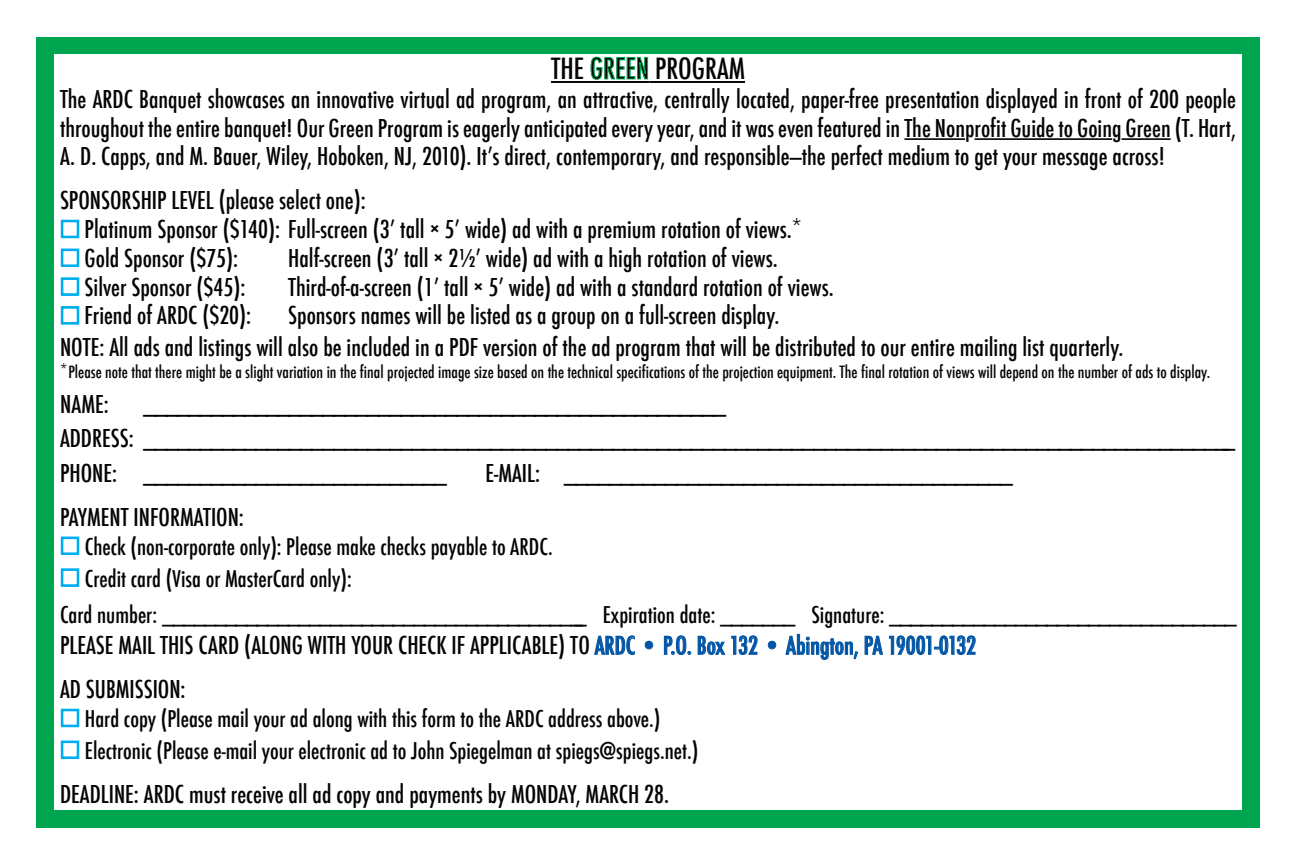
<style>
.page{position:relative;width:1296px;height:864px;background:#fff}
.page>*{position:absolute;margin:0;border:0;box-sizing:border-box;transform-origin:0 0}
.t1{font:500 condensed 28.5px "Futura";color:#040503}
.t2{font:500 condensed 24px/28.8px "Futura";color:#040503}
.t3{font:500 condensed 22.5px/31.8px "Futura";color:#040503}
.t4{font:500 condensed 16.5px "Futura";color:#040503}
.s1{font-size:18px}
.s2{color:#0155a5}
</style>
<div class="page">
<div style="left:36px;top:37px;width:1224px;height:791px;background:#00a54f"></div>
<div style="left:54px;top:54px;width:1188px;height:756px;background:#fff"></div>
<svg style="left:590px;top:56px;width:58px;height:24px"></svg>
<hr style="left:551px;top:81px;width:39px;height:2px;background:#040503">
<hr style="left:590px;top:81px;width:59px;height:2px;background:#040503">
<hr style="left:649px;top:81px;width:96px;height:2px;background:#040503">
<hr style="left:904px;top:138px;width:61px;height:2px;background:#040503">
<hr style="left:975px;top:138px;width:137px;height:2px;background:#040503">
<hr style="left:1122px;top:138px;width:49px;height:2px;background:#040503">
<svg style="left:594px;top:635px;width:41px;height:20px"></svg>
<svg style="left:645px;top:641px;width:8px;height:9px"></svg>
<svg style="left:664px;top:635px;width:94px;height:20px"></svg>
<svg style="left:768px;top:641px;width:8px;height:9px"></svg>
<svg style="left:785px;top:633px;width:98px;height:27px"></svg>
<svg style="left:889px;top:635px;width:87px;height:20px"></svg>
<svg style="left:60px;top:219px;width:20px;height:20px"></svg>
<svg style="left:60px;top:248px;width:20px;height:19px"></svg>
<svg style="left:60px;top:277px;width:20px;height:19px"></svg>
<svg style="left:60px;top:306px;width:20px;height:19px"></svg>
<svg style="left:60px;top:536px;width:20px;height:19px"></svg>
<svg style="left:60px;top:568px;width:20px;height:19px"></svg>
<svg style="left:60px;top:708px;width:20px;height:20px"></svg>
<svg style="left:60px;top:740px;width:20px;height:19px"></svg>
<p class="t1" style="left:551px;top:50px;width:195px">THE GREEN PROGRAM</p>
<p class="t2" style="left:60px;top:85px;width:1178px;text-align:justify">The ARDC Banquet showcases an innovative virtual ad program, an attractive, centrally located, paper-free presentation displayed in front of 200 people throughout the entire banquet! Our Green Program is eagerly anticipated every year, and it was even featured in The Nonprofit Guide to Going Green (T. Hart, A. D. Capps, and M. Bauer, Wiley, Hoboken, NJ, 2010). Itʼs direct, contemporary, and responsible—the perfect medium to get your message across!</p>
<p class="t2" style="left:85px;top:186px;width:719px;text-indent:-25px">SPONSORSHIP LEVEL (please select one):<br>Platinum Sponsor ($140): Full-screen (3ʼ tall × 5ʼ wide) ad with a premium rotation of views.*<br>Gold Sponsor ($75):</p>
<p class="t2" style="left:288px;top:244px;width:491px">Half-screen (3ʼ tall × 2½ʼ wide) ad with a high rotation of views.</p>
<p class="t2" style="left:85px;top:272px;width:162px">Silver Sponsor ($45):</p>
<p class="t2" style="left:288px;top:272px;width:547px">Third-of-a-screen (1ʼ tall × 5ʼ wide) ad with a standard rotation of views.</p>
<p class="t2" style="left:85px;top:301px;width:168px">Friend of ARDC ($20):</p>
<p class="t2" style="left:60px;top:300px;width:1065px;line-height:31.8px;text-indent:228px">Sponsors names will be listed as a group on a full-screen display.<br>NOTE: All ads and listings will also be included in a PDF version of the ad program that will be distributed to our entire mailing list quarterly.</p>
<p class="t4" style="left:60px;top:361px;width:1152px"><span class="s1">*</span> Please note that there might be a slight variation in the final projected image size based on the technical specifications of the projection equipment. The final rotation of views will depend on the number of ads to display.</p>
<p class="t2" style="left:60px;top:389px;width:50px">NAME:</p>
<p class="t2" style="left:60px;top:386px;width:1177px;line-height:34.8px;text-indent:83px">____________________________________________________<br>ADDRESS: __________________________________________________________________________________________________<br>PHONE: ___________________________</p>
<p class="t2" style="left:486px;top:459px;width:529px">E-MAIL: ________________________________________</p>
<p class="t2" style="left:60px;top:503px;width:185px">PAYMENT INFORMATION:</p>
<p class="t3" style="left:85px;top:531px;width:469px">Check (non-corporate only): Please make checks payable to ARDC.<br>Credit card (Visa or MasterCard only):</p>
<p class="t3" style="left:60px;top:598px;width:1178px">Card number: _________________________________________ Expiration date: _______ Signature: _________________________________</p>
<p class="t2" style="left:60px;top:624px;width:918px;line-height:43.8px">PLEASE MAIL THIS CARD (ALONG WITH YOUR CHECK IF APPLICABLE) TO <span class="s2">ARDC • P.O. Box 132 • Abington, PA 19001-0132<br></span>AD SUBMISSION:</p>
<p class="t3" style="left:85px;top:703px;width:615px">Hard copy (Please mail your ad along with this form to the ARDC address above.)<br>Electronic (Please e-mail your electronic ad to John Spiegelman at spiegs@spiegs.net.)</p>
<p class="t2" style="left:60px;top:779px;width:611px">DEADLINE: ARDC must receive all ad copy and payments by MONDAY, MARCH 28.</p>
</div>
